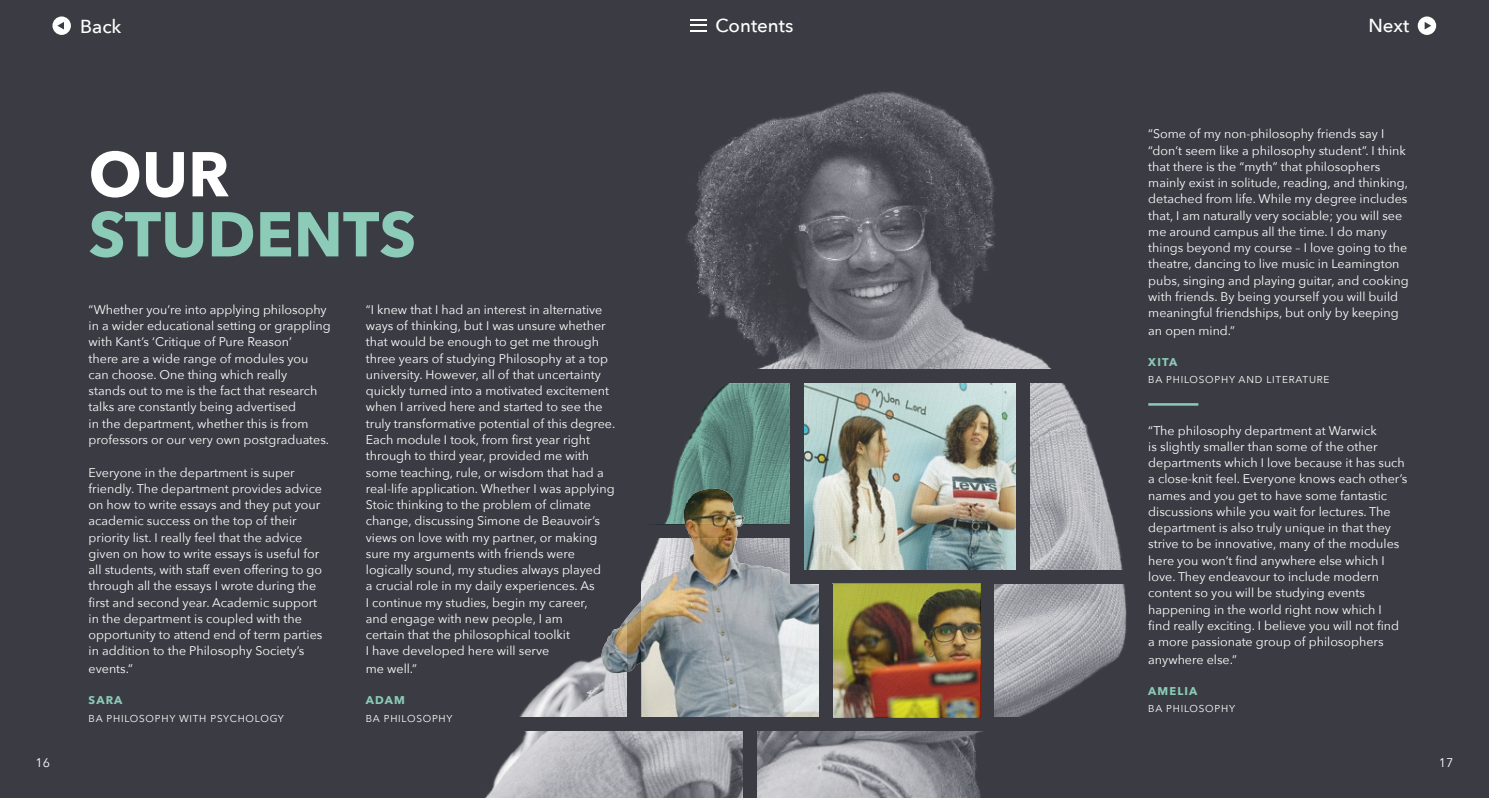
<style>
.page{position:relative;width:1489px;height:798px;background:#fff}
.page>*{position:absolute;margin:0;border:0;box-sizing:border-box;transform-origin:0 0}
.t1{font:700 62.5px "Avenir Next";color:#8bcbb7}
.t2{font:700 62.5px "Avenir Next";color:#fff}
.t3{font:500 18.75px "Avenir Next";color:#fff}
.t4{font:12.5px/16.2px "Avenir Next";color:#fff}
.t5{font:700 11.25px "Avenir Next";letter-spacing:.1em;color:#8bcbb7}
.t6{font:10px "Avenir Next";letter-spacing:.075em;color:#fff}
</style>
<div class="page">
<div style="left:0;top:42px;width:1488px;height:755px;background:#3b3c43"></div>
<img style="left:486px;top:91px;width:641px;height:706px">
<svg style="left:646px;top:383px;width:144px;height:105px"></svg>
<img style="left:600px;top:489px;width:218px;height:228px">
<div style="left:1015px;top:383px;width:14px;height:198px;background:#3b3c43"></div>
<div style="left:794px;top:569px;width:354px;height:14px;background:#3b3c43"></div>
<div style="left:495px;top:717px;width:621px;height:13px;background:#3b3c43"></div>
<div style="left:980px;top:573px;width:13px;height:157px;background:#3b3c43"></div>
<hr style="left:1148px;top:403px;width:50px;height:2px;background:#8bcbb7">
<img style="left:804px;top:383px;width:211px;height:186px">
<img style="left:832px;top:583px;width:148px;height:134px">
<div style="left:742px;top:717px;width:14px;height:80px;background:#3b3c43"></div>
<div style="left:818px;top:583px;width:14px;height:141px;background:#3b3c43"></div>
<div style="left:803px;top:369px;width:295px;height:14px;background:#3b3c43"></div>
<div style="left:0;top:0;width:1488px;height:53px;background:#3b3c43"></div>
<svg style="left:1417px;top:16px;width:18px;height:19px"></svg>
<svg style="left:52px;top:16px;width:19px;height:19px"></svg>
<svg style="left:690px;top:19px;width:16px;height:12px"></svg>
<div style="left:671px;top:369px;width:295px;height:14px;background:#3b3c43"></div>
<div style="left:790px;top:376px;width:14px;height:207px;background:#3b3c43"></div>
<h2 class="t3" style="left:80px;top:10px;width:43px">Back</h2>
<h2 class="t3" style="left:715px;top:10px;width:79px">Contents</h2>
<h2 class="t3" style="left:1368px;top:10px;width:42px">Next</h2>
<h1 class="t2" style="left:89px;top:120px;width:142px">OUR</h1>
<h1 class="t1" style="left:89px;top:180px;width:329px">STUDENTS</h1>
<p class="t4" style="left:89px;top:301px;width:243px">“Whether you’re into applying philosophy in a wider educational setting or grappling with Kant’s ‘Critique of Pure Reason’<br>there are a wide range of modules you can choose. One thing which really<br>stands out to me is the fact that research talks are constantly being advertised<br>in the department, whether this is from professors or our very own postgraduates.</p>
<p class="t4" style="left:89px;top:463px;width:235px">Everyone in the department is super friendly. The department provides advice on how to write essays and they put your academic success on the top of their priority list. I really feel that the advice given on how to write essays is useful for all students, with staff even offering to go through all the essays I wrote during the first and second year. Academic support in the department is coupled with the opportunity to attend end of term parties in addition to the Philosophy Society’s</p>
<p class="t4" style="left:89px;top:659px;width:46px">events.”</p>
<p class="t5" style="left:89px;top:690px;width:35px">SARA</p>
<p class="t6" style="left:89px;top:709px;width:197px">BA PHILOSOPHY WITH PSYCHOLOGY</p>
<p class="t4" style="left:366px;top:301px;width:251px">“I knew that I had an interest in alternative ways of thinking, but I was unsure whether that would be enough to get me through three years of studying Philosophy at a top university. However, all of that uncertainty quickly turned into a motivated excitement when I arrived here and started to see the truly transformative potential of this degree.<br>Each module I took, from first year right through to third year, provided me with some teaching, rule, or wisdom that had a real-life application. Whether I was applying Stoic thinking to the problem of climate change, discussing Simone de Beauvoir’s views on love with my partner, or making sure my arguments with friends were logically sound, my studies always played<br>a crucial role in my daily experiences. As<br>I continue my studies, begin my career,<br>and engage with new people, I am<br>certain that the philosophical toolkit<br>I have developed here will serve</p>
<p class="t4" style="left:366px;top:659px;width:53px">me well.”</p>
<p class="t5" style="left:366px;top:690px;width:40px">ADAM</p>
<p class="t6" style="left:366px;top:709px;width:88px">BA PHILOSOPHY</p>
<p class="t4" style="left:1148px;top:125px;width:262px">“Some of my non-philosophy friends say I “don’t seem like a philosophy student”. I think that there is the “myth” that philosophers mainly exist in solitude, reading, and thinking, detached from life. While my degree includes that, I am naturally very sociable; you will see me around campus all the time. I do many things beyond my course – I love going to the theatre, dancing to live music in Leamington pubs, singing and playing guitar, and cooking with friends. By being yourself you will build meaningful friendships, but only by keeping</p>
<p class="t4" style="left:1148px;top:321px;width:88px">an open mind.”</p>
<p class="t5" style="left:1148px;top:352px;width:30px">XITA</p>
<p class="t6" style="left:1148px;top:371px;width:183px">BA PHILOSOPHY AND LITERATURE</p>
<p class="t4" style="left:1148px;top:421px;width:261px">“The philosophy department at Warwick<br>is slightly smaller than some of the other departments which I love because it has such a close-knit feel. Everyone knows each other’s names and you get to have some fantastic discussions while you wait for lectures. The department is also truly unique in that they strive to be innovative, many of the modules here you won’t find anywhere else which I love. They endeavour to include modern content so you will be studying events happening in the world right now which I<br>find really exciting. I believe you will not find a more passionate group of philosophers</p>
<p class="t4" style="left:1148px;top:650px;width:90px">anywhere else.”</p>
<p class="t5" style="left:1148px;top:680px;width:51px">AMELIA</p>
<p class="t6" style="left:1148px;top:700px;width:88px">BA PHILOSOPHY</p>
<p class="t4" style="left:36px;top:753px;width:16px">16</p>
<p class="t4" style="left:1438px;top:753px;width:16px">17</p>
</div>
